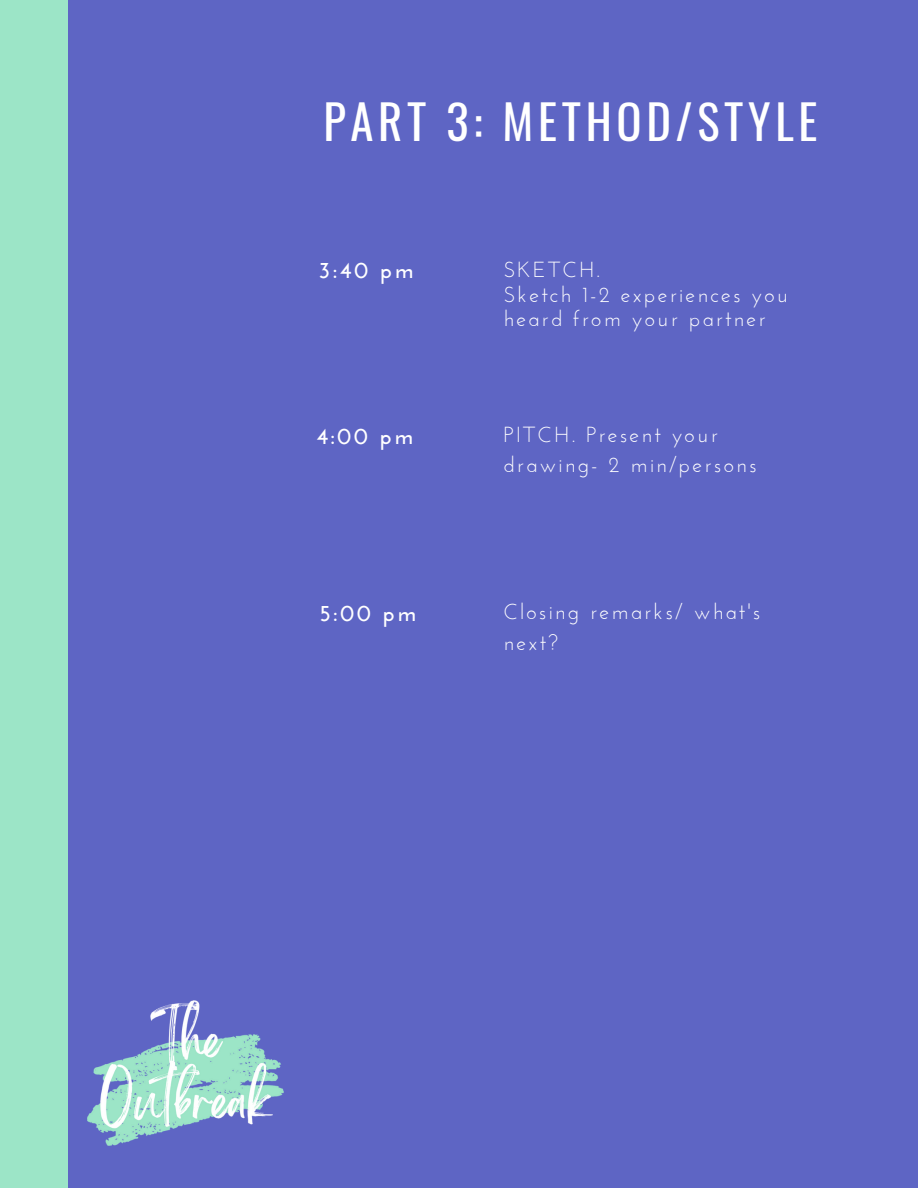
<style>
.page{position:relative;width:918px;height:1188px;background:#5e65c4}
.page>*{position:absolute;margin:0;border:0;box-sizing:border-box;transform-origin:0 0}
.t1{font:46.65px "Oswald";letter-spacing:.1em;color:#fff}
.t2{font:700 23.4px "Josefin Sans";letter-spacing:.1em;color:#fff}
.t3{font:21.75px/24.8px "Josefin Sans";letter-spacing:.1em;color:#fff}
</style>
<div class="page">
<div style="left:0;top:0;width:68px;height:1188px;background:#9ce5c7"></div>
<img style="left:87px;top:1000px;width:197px;height:146px">
<h1 class="t1" style="left:324px;top:85px;width:496px">PART 3: METHOD/STYLE</h1>
<p class="t2" style="left:319px;top:260px;width:96px">3:40 pm</p>
<p class="t3" style="left:503px;top:259px;width:287px">SKETCH.<br>Sketch 1-2 experiences you heard from your partner</p>
<p class="t2" style="left:316px;top:426px;width:99px">4:00 pm</p>
<p class="t3" style="left:503px;top:421px;width:255px;line-height:30.8px">PITCH. Present your drawing- 2 min/persons</p>
<p class="t2" style="left:319px;top:604px;width:99px">5:00 pm</p>
<p class="t3" style="left:503px;top:598px;width:259px;line-height:30.8px">Closing remarks/ what's next?</p>
</div>
